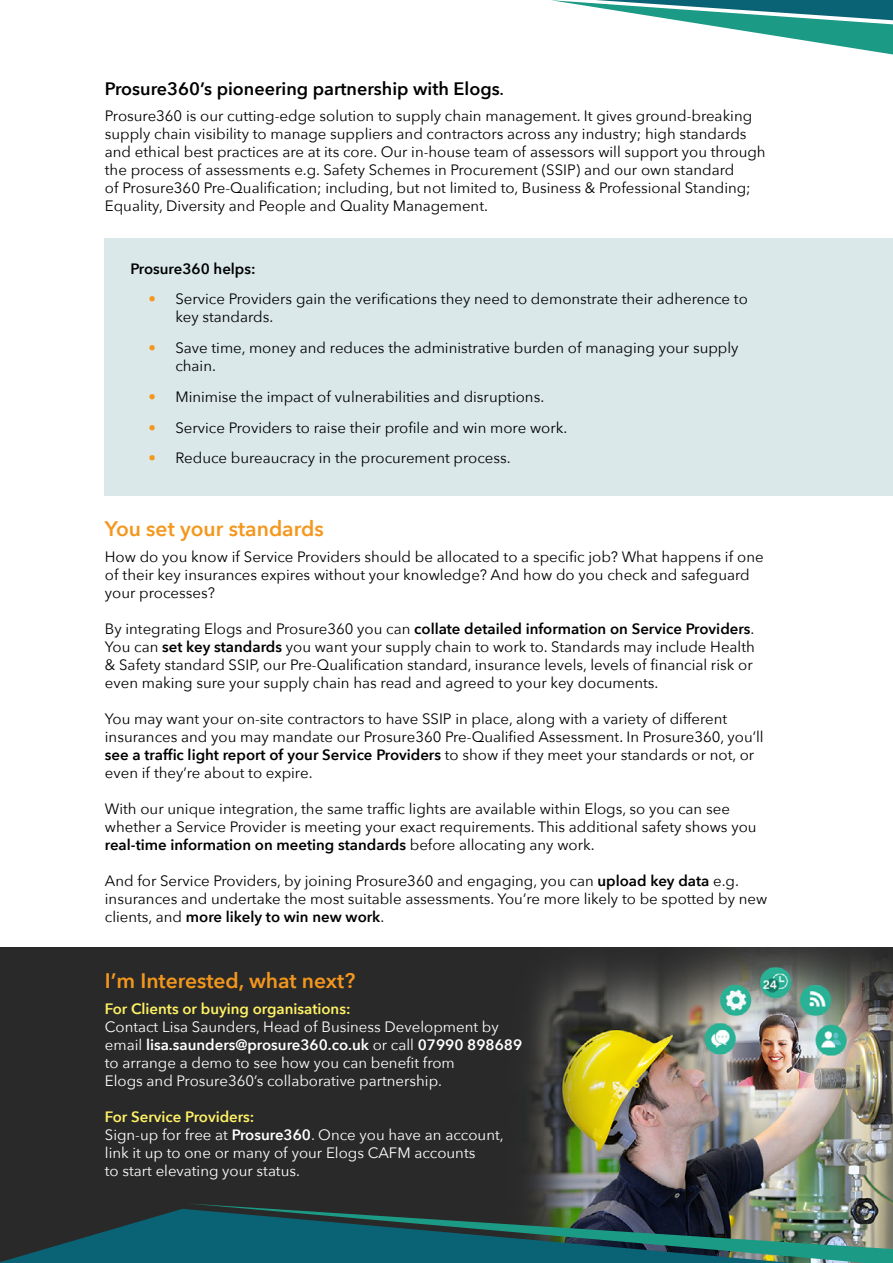
<style>
.page{position:relative;width:893px;height:1263px;background:#fff}
.page>*{position:absolute;margin:0;border:0;box-sizing:border-box;transform-origin:0 0}
.t1{font:600 21px "Avenir Next";color:#f4971d}
.t2{font:600 18px "Avenir Next";color:#000}
.t3{font:15px/18px "Avenir Next";color:#000}
.t4{font:15px/18px "Avenir Next";color:#fff}
.t5{font:600 15px "Avenir Next";color:#fff265}
.t6{font:600 15px "Avenir Next";color:#000}
.s1{font-size:15px}
.s2{color:#f4971d}
.s3{font-weight:600}
.s4{font-weight:600;color:#fff265}
</style>
<div class="page">
<img style="left:0;top:948px;width:893px;height:255px">
<div style="left:105px;top:238px;width:788px;height:258px;background:#dae8ea"></div>
<svg style="left:551px;top:0;width:342px;height:54px"></svg>
<img style="left:0;top:1203px;width:893px;height:60px">
<p class="t2" style="left:105px;top:73px;width:400px">Prosure360’s pioneering partnership with Elogs<span class="s1">.</span></p>
<p class="t3" style="left:105px;top:106px;width:662px">Prosure360 is our cutting-edge solution to supply chain management. It gives ground-breaking supply chain visibility to manage suppliers and contractors across any industry; high standards and ethical best practices are at its core. Our in-house team of assessors will support you through the process of assessments e.g. Safety Schemes in Procurement (SSIP) and our own standard<br>of Prosure360 Pre-Qualification; including, but not limited to, Business &amp; Professional Standing; Equality, Diversity and People and Quality Management.</p>
<p class="t6" style="left:130px;top:255px;width:127px">Prosure360 helps:</p>
<p class="t3" style="left:175px;top:289px;width:574px;text-indent:-27px"><span class="s2">•</span> Service Providers gain the verifications they need to demonstrate their adherence to key standards.</p>
<p class="t3" style="left:175px;top:338px;width:565px;text-indent:-27px"><span class="s2">•</span> Save time, money and reduces the administrative burden of managing your supply chain.</p>
<p class="t3" style="left:148px;top:387px;width:397px"><span class="s2">•</span> Minimise the impact of vulnerabilities and disruptions.</p>
<p class="t3" style="left:148px;top:418px;width:420px"><span class="s2">•</span> Service Providers to raise their profile and win more work.</p>
<p class="t3" style="left:148px;top:448px;width:364px"><span class="s2">•</span> Reduce bureaucracy in the procurement process.</p>
<h1 class="t1" style="left:105px;top:510px;width:220px">You set your standards</h1>
<p class="t3" style="left:105px;top:547px;width:660px">How do you know if Service Providers should be allocated to a specific job? What happens if one of their key insurances expires without your knowledge? And how do you check and safeguard your processes?</p>
<p class="t3" style="left:105px;top:619px;width:651px">By integrating Elogs and Prosure360 you can <span class="s3">collate detailed information on Service Providers</span>.<br>You can <span class="s3">set key standards</span> you want your supply chain to work to. Standards may include Health &amp; Safety standard SSIP, our Pre-Qualification standard, insurance levels, levels of financial risk or even making sure your supply chain has read and agreed to your key documents.</p>
<p class="t3" style="left:105px;top:709px;width:660px">You may want your on-site contractors to have SSIP in place, along with a variety of different insurances and you may mandate our Prosure360 Pre-Qualified Assessment. In Prosure360, you’ll <span class="s3">see a traffic light report of your Service Providers</span> to show if they meet your standards or not, or even if they’re about to expire.</p>
<p class="t3" style="left:105px;top:799px;width:653px">With our unique integration, the same traffic lights are available within Elogs, so you can see whether a Service Provider is meeting your exact requirements. This additional safety shows you <span class="s3">real-time information on meeting standards</span> before allocating any work.</p>
<p class="t3" style="left:105px;top:871px;width:664px">And for Service Providers, by joining Prosure360 and engaging, you can <span class="s3">upload key data</span> e.g. insurances and undertake the most suitable assessments. You’re more likely to be spotted by new clients, and <span class="s3">more likely to win new work</span>.</p>
<h1 class="t1" style="left:105px;top:962px;width:252px">I’m Interested, what next?</h1>
<p class="t5" style="left:105px;top:996px;width:247px">For Clients or buying organisations:</p>
<p class="t4" style="left:105px;top:1017px;width:419px">Contact Lisa Saunders, Head of Business Development by email <span class="s3">lisa.saunders@prosure360.co.uk</span> or call <span class="s3">07990 898689 </span>to arrange a demo to see how you can benefit from<br>Elogs and Prosure360’s collaborative partnership.</p>
<p class="t4" style="left:105px;top:1107px;width:400px"><span class="s4">For Service Providers:<br></span>Sign-up for free at <span class="s3">Prosure360</span>. Once you have an account, link it up to one or many of your Elogs CAFM accounts<br>to start elevating your status.</p>
</div>
